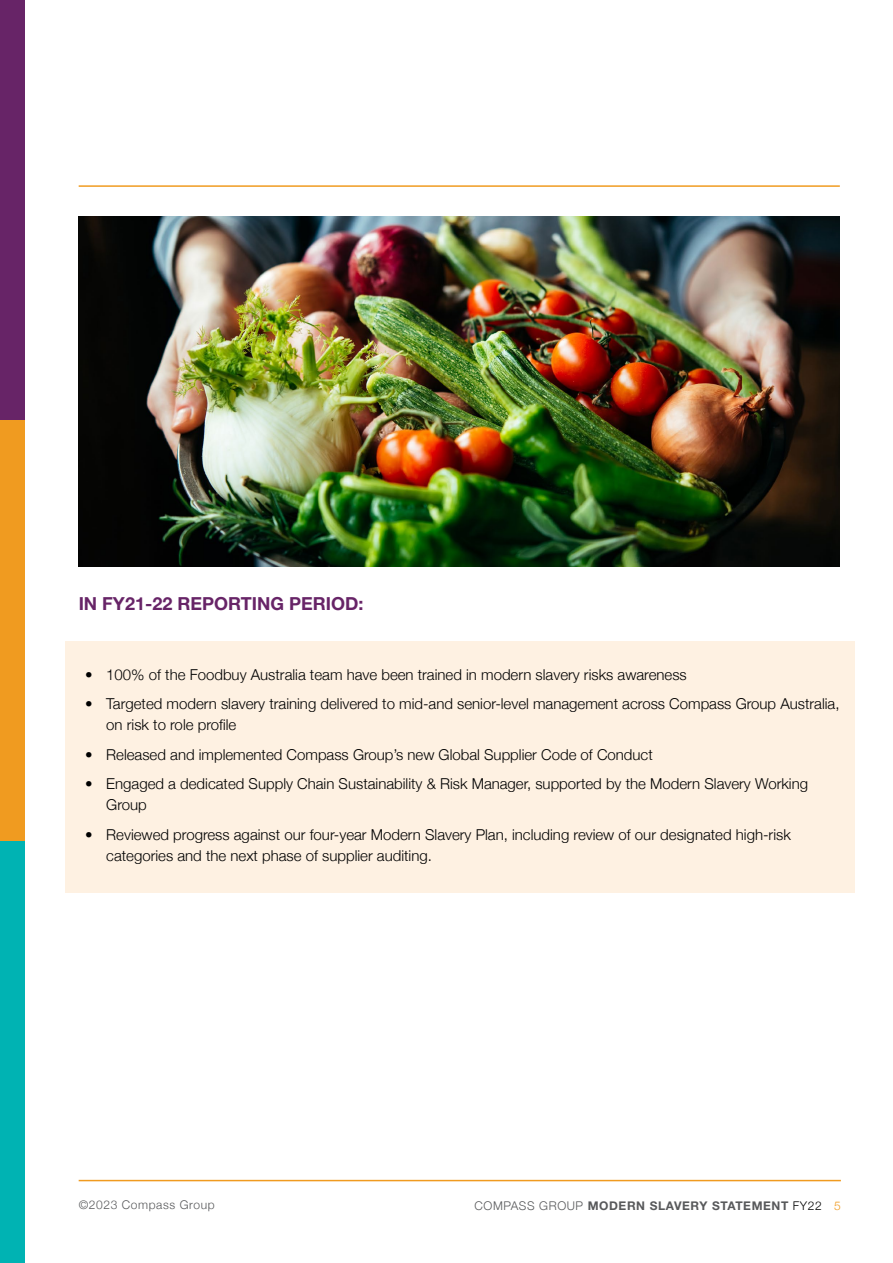
<style>
.page{position:relative;width:893px;height:1263px;background:#fff}
.page>*{position:absolute;margin:0;border:0;box-sizing:border-box;transform-origin:0 0}
.t1{font:700 18px "Helvetica Neue LT Std";color:#672467}
.t2{font:300 15px/21px "Helvetica Neue";color:#000}
.t3{font:700 12px "Helvetica Neue LT Std";letter-spacing:.05em;color:#58595b}
.t4{font:300 12px "Helvetica Neue";letter-spacing:.05em;color:#58595b}
.s1{font-family:"Helvetica Neue";font-weight:300}
.s2{font-family:"Helvetica Neue";font-weight:300;color:#000}
.s3{font-family:"Helvetica Neue";font-weight:300;color:#f09b20}
</style>
<div class="page">
<hr style="left:79px;top:1180px;width:762px;height:1px;background:#f09b20">
<div style="left:0;top:0;width:25px;height:421px;background:#672467"></div>
<div style="left:0;top:420px;width:25px;height:422px;background:#f09b20"></div>
<div style="left:0;top:842px;width:25px;height:421px;background:#00b3b3"></div>
<hr style="left:79px;top:185px;width:761px;height:2px;background:#f09b20">
<div style="left:65px;top:641px;width:790px;height:252px;background:#fef1e2"></div>
<img style="left:79px;top:217px;width:761px;height:349px">
<p class="t1" style="left:79px;top:593px;width:286px">IN FY21-22 REPORTING PERIOD:</p>
<p class="t2" style="left:85px;top:663px;width:603px">• 100% of the Foodbuy Australia team have been trained in modern slavery risks awareness</p>
<p class="t2" style="left:106px;top:692px;width:735px;text-indent:-21px">• Targeted modern slavery training delivered to mid-and senior-level management across Compass Group Australia, on risk to role profile</p>
<p class="t2" style="left:85px;top:743px;width:569px">• Released and implemented Compass Group’s new Global Supplier Code of Conduct</p>
<p class="t2" style="left:106px;top:772px;width:703px;text-indent:-21px">• Engaged a dedicated Supply Chain Sustainability &amp; Risk Manager, supported by the Modern Slavery Working<br>Group</p>
<p class="t2" style="left:106px;top:823px;width:686px;text-indent:-21px">• Reviewed progress against our four-year Modern Slavery Plan, including review of our designated high-risk categories and the next phase of supplier auditing.</p>
<p class="t4" style="left:79px;top:1195px;width:137px">©2023 Compass Group</p>
<p class="t3" style="left:475px;top:1198px;width:368px"><span class="s1">COMPASS GROUP</span> MODERN SLAVERY STATEMENT <span class="s2">FY22</span> <span class="s3">5</span></p>
</div>
